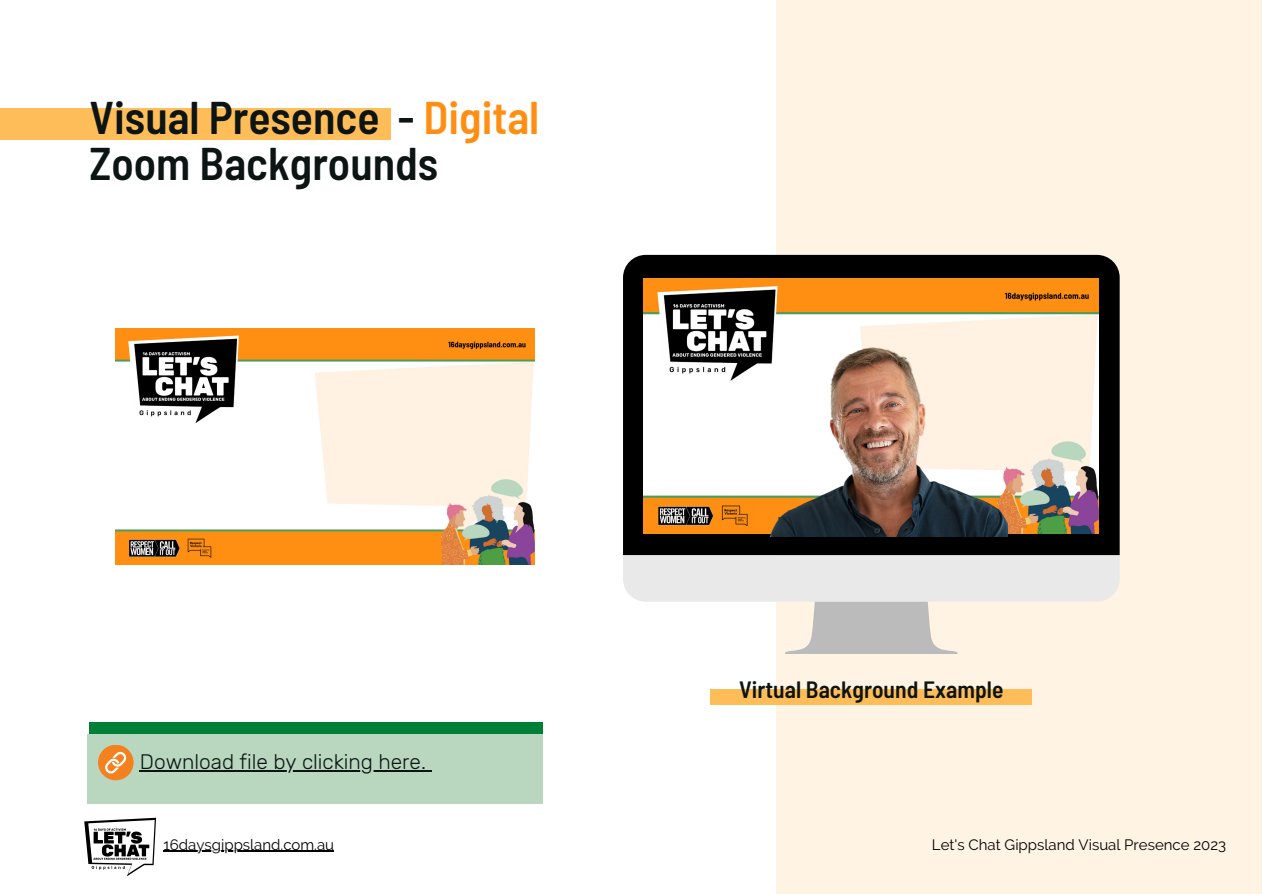
<style>
.page{position:relative;width:1263px;height:894px;background:#fff}
.page>*{position:absolute;margin:0;border:0;box-sizing:border-box;transform-origin:0 0}
.t1{font:600 semi-condensed 45.75px "Barlow";color:#0c1513}
.t2{font:600 semi-condensed 23.55px "Barlow";color:#0c1513}
.t3{font:300 20.85px "Rubik";color:#0c1513}
.t4{font:15px "Raleway";color:#000}
.s1{color:#ff8f12}
</style>
<div class="page">
<div style="left:0;top:108px;width:391px;height:31px;background:#ffbd59"></div>
<div style="left:776px;top:0;width:486px;height:893px;background:#fff4e4"></div>
<div style="left:710px;top:689px;width:322px;height:16px;background:#ffbd59"></div>
<div style="left:623px;top:255px;width:497px;height:300px;background:#000"></div>
<svg style="left:623px;top:555px;width:497px;height:98px"></svg>
<img style="left:644px;top:278px;width:454px;height:255px">
<div style="left:89px;top:722px;width:454px;height:13px;background:#008037"></div>
<div style="left:88px;top:734px;width:455px;height:69px;background:#b8d7be"></div>
<div style="left:98px;top:744px;width:36px;height:36px;background:#f48120;border-radius:50%"></div>
<svg style="left:105px;top:751px;width:21px;height:22px"></svg>
<img style="left:116px;top:329px;width:418px;height:235px">
<img style="left:719px;top:343px;width:288px;height:193px">
<hr style="left:140px;top:770px;width:286px;height:1px;background:#0c1513">
<hr style="left:164px;top:850px;width:170px;height:1px;background:#000">
<img style="left:84px;top:817px;width:73px;height:60px">
<p class="t1" style="left:90px;top:88px;width:451px">Visual Presence - <span class="s1">Digital</span></p>
<p class="t1" style="left:90px;top:134px;width:350px">Zoom Backgrounds</p>
<p class="t3" style="left:140px;top:749px;width:288px">Download file by clicking here.</p>
<p class="t2" style="left:739px;top:674px;width:266px">Virtual Background Example</p>
<p class="t4" style="left:164px;top:835px;width:172px">16daysgippsland.com.au</p>
<p class="t4" style="left:932px;top:835px;width:296px">Let's Chat Gippsland Visual Presence 2023</p>
</div>
